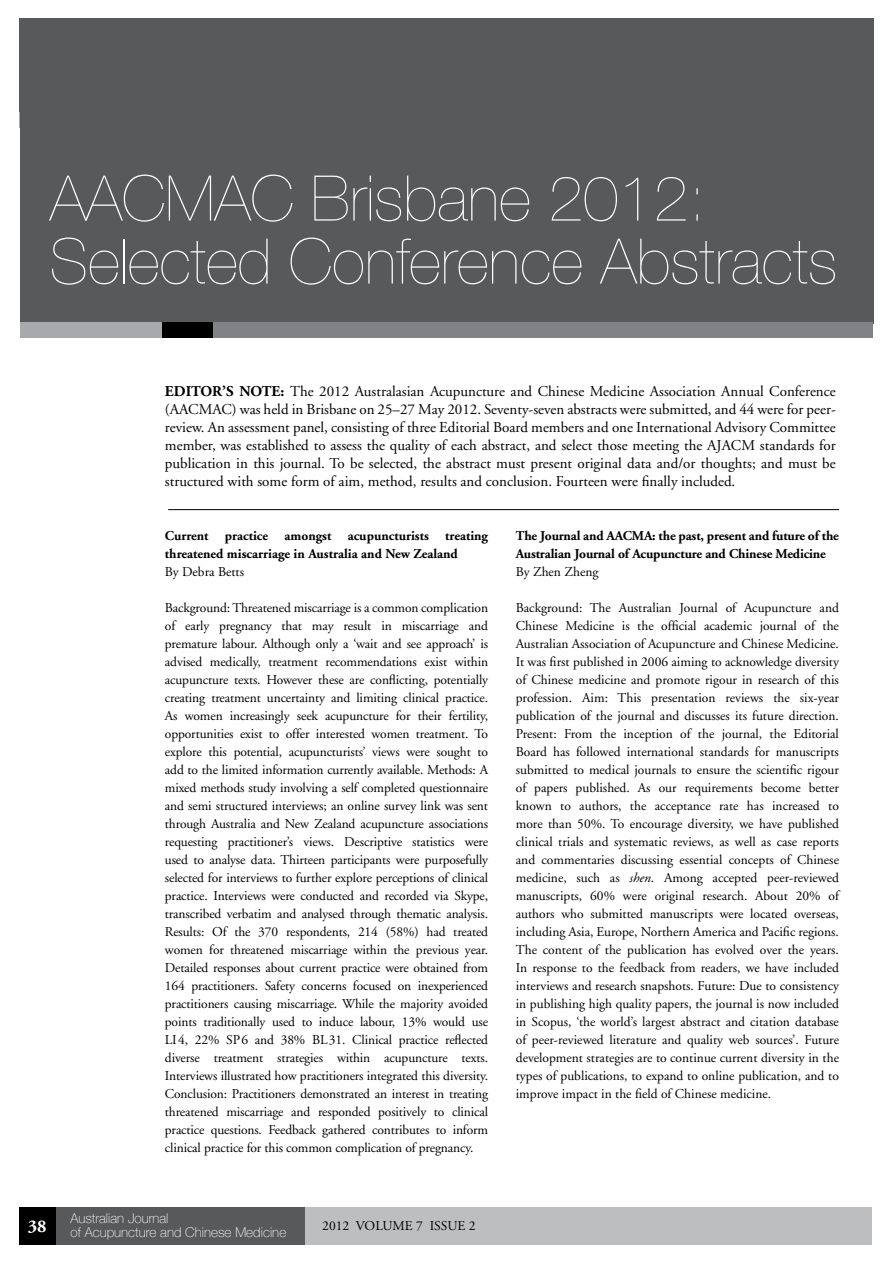
<style>
.page{position:relative;width:893px;height:1263px;background:#fff}
.page>*{position:absolute;margin:0;border:0;box-sizing:border-box;transform-origin:0 0}
.t1{font:200 63px/63px "Helvetica Neue";color:#fff}
.t2{font:700 18px "Adobe Garamond Pro";color:#fff}
.t3{font:15px/18px "Adobe Garamond";color:#000;text-align:justify}
.t4{font:13.5px/18px "Adobe Garamond";color:#000;text-align:justify}
.t5{font:700 13.5px/18px "Adobe Garamond";letter-spacing:-.01em;color:#000}
.t6{font:100 13.5px "Helvetica Neue";color:#fff}
.t7{font:13.5px "Adobe Garamond Pro";color:#000}
.s1{font-weight:700}
.s2{font-style:italic}
</style>
<div class="page">
<div style="left:19px;top:1207px;width:853px;height:37px;background:#bcbec0"></div>
<div style="left:55px;top:1207px;width:250px;height:37px;background:#58595b"></div>
<div style="left:19px;top:1207px;width:37px;height:37px;background:#000"></div>
<div style="left:20px;top:18px;width:853px;height:305px;background:#58595b"></div>
<div style="left:20px;top:322px;width:853px;height:16px;background:#a7a9ac"></div>
<div style="left:163px;top:322px;width:707px;height:16px;background:#000"></div>
<div style="left:214px;top:322px;width:659px;height:16px;background:#808285"></div>
<hr style="left:168px;top:509px;width:671px;height:1px;background:#000">
<h1 class="t1" style="left:50px;top:166px;width:789px">AACMAC Brisbane 2012:<br>Selected Conference Abstracts</h1>
<p class="t3" style="left:165px;top:383px;width:672px"><span class="s1">EDITOR’S NOTE:</span> The 2012 Australasian Acupuncture and Chinese Medicine Association Annual Conference (AACMAC) was held in Brisbane on 25–27 May 2012. Seventy-seven abstracts were submitted, and 44 were for peer&shy;review. An assessment panel, consisting of three Editorial Board members and one International Advisory Committee member, was established to assess the quality of each abstract, and select those meeting the AJACM standards for publication in this journal. To be selected, the abstract must present original data and/or thoughts; and must be structured with some form of aim, method, results and conclusion. Fourteen were finally included.</p>
<p class="t5" style="left:165px;top:527px;width:325px">Current practice amongst acupuncturists treating threatened miscarriage in Australia and New Zealand</p>
<p class="t4" style="left:165px;top:563px;width:81px">By Debra Betts</p>
<p class="t4" style="left:165px;top:599px;width:325px">Background: Threatened miscarriage is a common complication of early pregnancy that may result in miscarriage and premature labour. Although only a ‘wait and see approach’ is advised medically, treatment recommendations exist within acupuncture texts. However these are conflicting, potentially creating treatment uncertainty and limiting clinical practice.<br>As women increasingly seek acupuncture for their fertility, opportunities exist to offer interested women treatment. To explore this potential, acupuncturists’ views were sought to add to the limited information currently available. Methods: A mixed methods study involving a self completed questionnaire and semi structured interviews; an online survey link was sent through Australia and New Zealand acupuncture associations requesting practitioner’s views. Descriptive statistics were used to analyse data. Thirteen participants were purposefully selected for interviews to further explore perceptions of clinical practice. Interviews were conducted and recorded via Skype, transcribed verbatim and analysed through thematic analysis.<br>Results: Of the 370 respondents, 214 (58%) had treated women for threatened miscarriage within the previous year.<br>Detailed responses about current practice were obtained from 164 practitioners. Safety concerns focused on inexperienced practitioners causing miscarriage. While the majority avoided points traditionally used to induce labour, 13% would use LI4, 22% SP6 and 38% BL31. Clinical practice reflected diverse treatment strategies within acupuncture texts.<br>Interviews illustrated how practitioners integrated this diversity.<br>Conclusion: Practitioners demonstrated an interest in treating threatened miscarriage and responded positively to clinical practice questions. Feedback gathered contributes to inform clinical practice for this common complication of pregnancy.</p>
<p class="t6" style="left:70px;top:1211px;width:100px">Australian Journal</p>
<h2 class="t2" style="left:28px;top:1216px;width:20px">38</h2>
<p class="t6" style="left:70px;top:1224px;width:217px">of Acupuncture and Chinese Medicine</p>
<p class="t7" style="left:322px;top:1217px;width:155px">2012 VOLUME 7 ISSUE 2</p>
<p class="t5" style="left:516px;top:527px;width:325px">The Journal and AACMA: the past, present and future of the<br>Australian Journal of Acupuncture and Chinese Medicine</p>
<p class="t4" style="left:516px;top:563px;width:84px">By Zhen Zheng</p>
<p class="t4" style="left:516px;top:599px;width:325px">Background: The Australian Journal of Acupuncture and Chinese Medicine is the official academic journal of the Australian Association of Acupuncture and Chinese Medicine.<br>It was first published in 2006 aiming to acknowledge diversity of Chinese medicine and promote rigour in research of this profession. Aim: This presentation reviews the six-year publication of the journal and discusses its future direction.<br>Present: From the inception of the journal, the Editorial Board has followed international standards for manuscripts submitted to medical journals to ensure the scientific rigour of papers published. As our requirements become better known to authors, the acceptance rate has increased to more than 50%. To encourage diversity, we have published clinical trials and systematic reviews, as well as case reports and commentaries discussing essential concepts of Chinese medicine, such as <span class="s2">shen</span>. Among accepted peer-reviewed manuscripts, 60% were original research. About 20% of authors who submitted manuscripts were located overseas, including Asia, Europe, Northern America and Pacific regions.<br>The content of the publication has evolved over the years.<br>In response to the feedback from readers, we have included interviews and research snapshots. Future: Due to consistency in publishing high quality papers, the journal is now included in Scopus, ‘the world’s largest abstract and citation database of peer-reviewed literature and quality web sources’. Future development strategies are to continue current diversity in the types of publications, to expand to online publication, and to improve impact in the field of Chinese medicine.</p>
</div>
